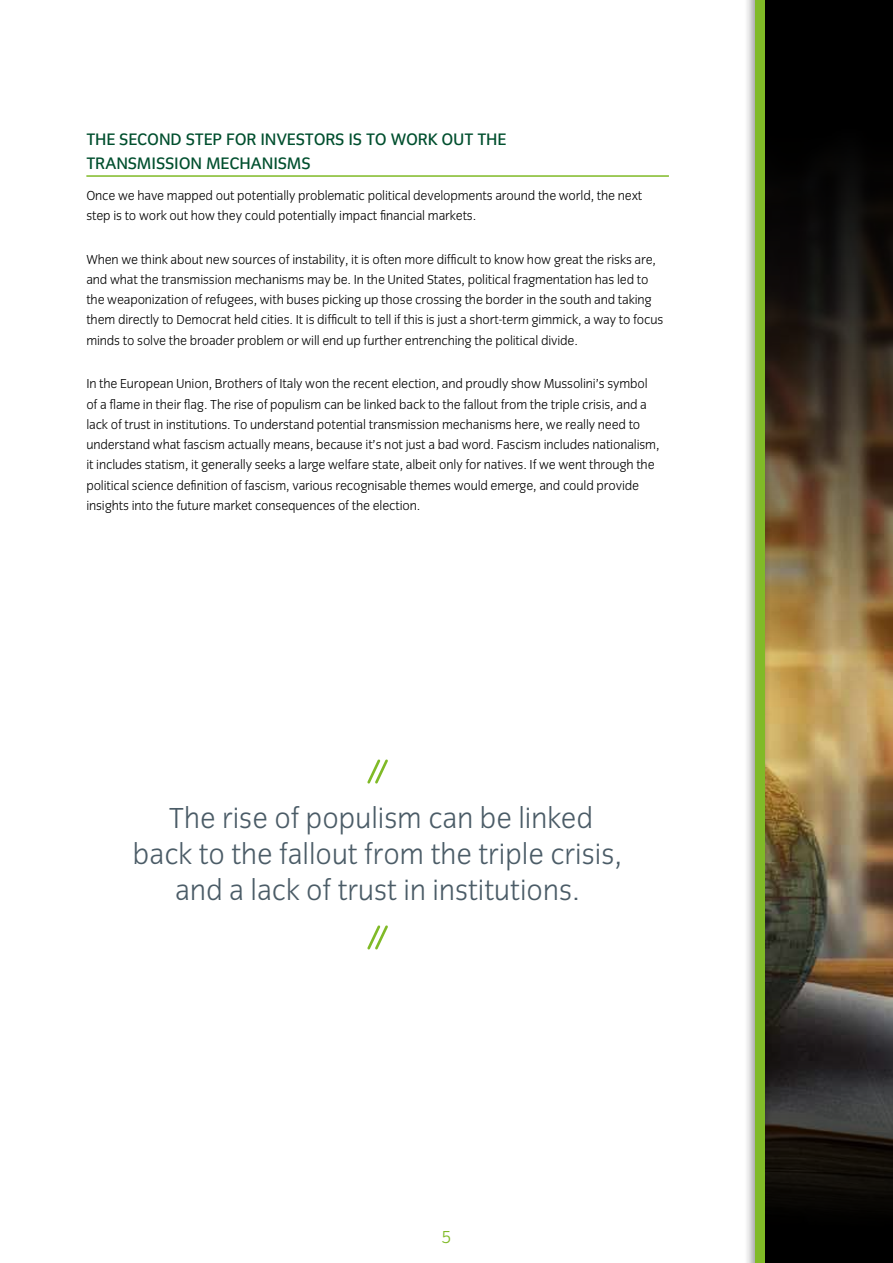
<style>
.page{position:relative;width:893px;height:1263px;background:#fff}
.page>*{position:absolute;margin:0;border:0;box-sizing:border-box;transform-origin:0 0}
.t1{font:30px/36px "Congress Sans Light Std";color:#4b5c67;text-align:center}
.t2{font:18px "Congress Sans Light Std";color:#80ba27}
.t3{font:17.25px/24px "Congress Sans Std";letter-spacing:-.01em;color:#004f2e}
.t4{font:13.5px/20.2px "Congress Sans Light Std";letter-spacing:-.01em;color:#000}
</style>
<div class="page">
<svg style="left:771px;top:1118px;width:122px;height:145px;background:#0f0d0a"></svg>
<img style="left:771px;top:0;width:122px;height:1118px">
<hr style="left:86px;top:175px;width:583px;height:2px;background:#80ba27">
<svg style="left:367px;top:759px;width:21px;height:24px"></svg>
<svg style="left:367px;top:925px;width:21px;height:24px"></svg>
<div style="left:743px;top:0;width:28px;height:1263px;background:#000;opacity:.45"></div>
<div style="left:755px;top:0;width:10px;height:1263px;background:#80ba27"></div>
<p class="t3" style="left:86px;top:127px;width:422px">THE SECOND STEP FOR INVESTORS IS TO WORK OUT THE<br>TRANSMISSION MECHANISMS</p>
<p class="t4" style="left:86px;top:185px;width:557px">Once we have mapped out potentially problematic political developments around the world, the next step is to work out how they could potentially impact financial markets.</p>
<p class="t4" style="left:86px;top:249px;width:579px">When we think about new sources of instability, it is often more difficult to know how great the risks are, and what the transmission mechanisms may be. In the United States, political fragmentation has led to the weaponization of refugees, with buses picking up those crossing the border in the south and taking them directly to Democrat held cities. It is difficult to tell if this is just a short-term gimmick, a way to focus minds to solve the broader problem or will end up further entrenching the political divide.</p>
<p class="t4" style="left:86px;top:374px;width:575px">In the European Union, Brothers of Italy won the recent election, and proudly show Mussolini’s symbol of a flame in their flag. The rise of populism can be linked back to the fallout from the triple crisis, and a lack of trust in institutions. To understand potential transmission mechanisms here, we really need to understand what fascism actually means, because it’s not just a bad word. Fascism includes nationalism, it includes statism, it generally seeks a large welfare state, albeit only for natives. If we went through the political science definition of fascism, various recognisable themes would emerge, and could provide insights into the future market consequences of the election.</p>
<h1 class="t1" style="left:133px;top:801px;width:491px">The rise of populism can be linked back to the fallout from the triple crisis, and a lack of trust in institutions.</h1>
<h2 class="t2" style="left:442px;top:1227px;width:11px">5</h2>
</div>
